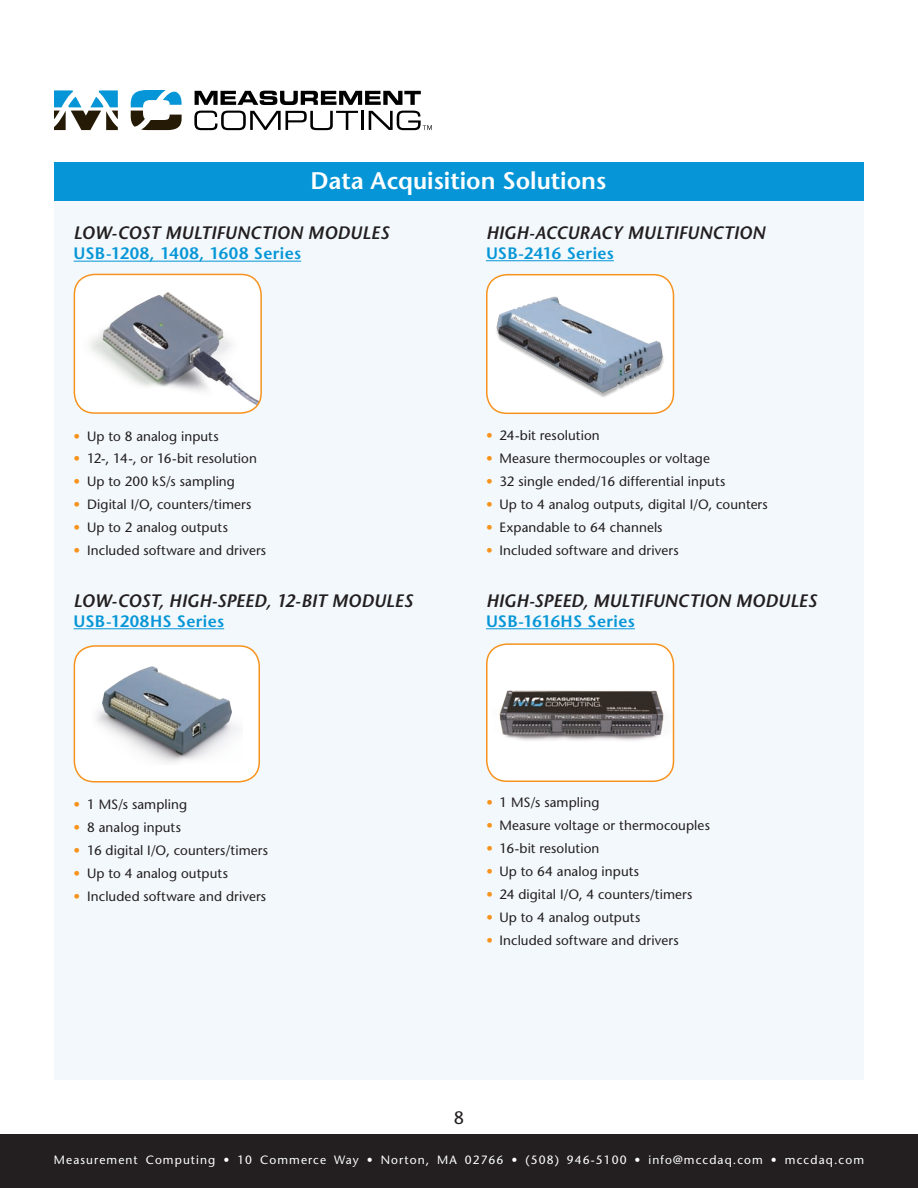
<style>
.page{position:relative;width:918px;height:1188px;background:#fff}
.page>*{position:absolute;margin:0;border:0;box-sizing:border-box;transform-origin:0 0}
.t1{font:600 24px "Stone Sans";color:#fff}
.t2{font:italic 600 18px "Stone Sans";color:#231f20}
.t3{font:18px "Stone Sans";color:#231f20}
.t4{font:600 16.5px "Stone Sans";letter-spacing:.02em;color:#0696d7}
.t5{font:13.5px "Stone Sans";letter-spacing:.01em;color:#231f20}
.t6{font:12px "Stone Sans";letter-spacing:.09em;color:#fff}
.s1{color:#f7931d}
.s2{font-weight:700;font-style:italic;color:#f7931d}
</style>
<div class="page">
<div style="left:0;top:1134px;width:918px;height:54px;background:#231f20"></div>
<div style="left:54px;top:196px;width:810px;height:884px;background:#f2f8fc"></div>
<div style="left:54px;top:162px;width:810px;height:38px;background:#0696d7"></div>
<hr style="left:74px;top:261px;width:227px;height:1px;background:#0696d7">
<hr style="left:74px;top:628px;width:150px;height:1px;background:#0696d7">
<hr style="left:486px;top:628px;width:149px;height:1px;background:#0696d7">
<img style="left:74px;top:277px;width:187px;height:133px">
<div style="left:74px;top:274px;width:188px;height:140px;border:2px solid #f7931d;border-radius:20px"></div>
<div style="left:487px;top:644px;width:187px;height:137px;background:#fff;border-radius:20px"></div>
<img style="left:499px;top:690px;width:165px;height:51px">
<div style="left:486px;top:643px;width:188px;height:139px;border:2px solid #f7931d;border-radius:20px"></div>
<div style="left:74px;top:646px;width:185px;height:136px;background:#fff;border-radius:20px"></div>
<img style="left:96px;top:666px;width:142px;height:97px">
<div style="left:74px;top:645px;width:186px;height:138px;border:2px solid #f7931d;border-radius:20px"></div>
<svg style="left:195px;top:91px;width:226px;height:14px"></svg>
<svg style="left:194px;top:111px;width:164px;height:19px"></svg>
<hr style="left:361px;top:111px;width:3px;height:19px;background:#010000">
<svg style="left:369px;top:111px;width:63px;height:19px"></svg>
<svg style="left:54px;top:90px;width:64px;height:40px"></svg>
<svg style="left:131px;top:90px;width:51px;height:40px"></svg>
<hr style="left:486px;top:260px;width:128px;height:1px;background:#0696d7">
<div style="left:487px;top:275px;width:187px;height:138px;background:#fff;border-radius:20px"></div>
<img style="left:487px;top:288px;width:187px;height:121px">
<div style="left:486px;top:274px;width:188px;height:140px;border:2px solid #f7931d;border-radius:20px"></div>
<h1 class="t1" style="left:311px;top:165px;width:297px">Data Acquisition Solutions</h1>
<h2 class="t2" style="left:74px;top:222px;width:317px">LOW-COST MULTIFUNCTION MODULES</h2>
<p class="t4" style="left:74px;top:243px;width:229px">USB-1208, 1408, 1608 Series</p>
<h2 class="t2" style="left:486px;top:221px;width:65px">HIGH-ACCU</h2>
<h2 class="t2" style="left:579px;top:221px;width:188px">RACY MULTIFUNCTION</h2>
<p class="t4" style="left:486px;top:243px;width:129px">USB-2416 Series</p>
<p class="t5" style="left:74px;top:428px;width:147px"><span class="s1">•</span> Up to 8 analog inputs</p>
<p class="t5" style="left:74px;top:450px;width:185px"><span class="s1">•</span> 12-, 14-, or 16-bit resolution</p>
<p class="t5" style="left:74px;top:473px;width:163px"><span class="s1">•</span> Up to 200 kS/s sampling</p>
<p class="t5" style="left:74px;top:496px;width:179px"><span class="s1">•</span> Digital I/O, counters/timers</p>
<p class="t5" style="left:74px;top:519px;width:156px"><span class="s1">•</span> Up to 2 analog outputs</p>
<p class="t5" style="left:74px;top:542px;width:194px"><span class="s1">•</span> Included software and drivers</p>
<h2 class="t2" style="left:74px;top:589px;width:341px">LOW-COST, HIGH-SPEED, 12-BIT MODULES</h2>
<p class="t4" style="left:74px;top:611px;width:152px">USB-1208HS Series</p>
<p class="t5" style="left:74px;top:796px;width:115px"><span class="s1">•</span> 1 MS/s sampling</p>
<p class="t5" style="left:74px;top:819px;width:109px"><span class="s1">•</span> 8 analog inputs</p>
<p class="t5" style="left:74px;top:842px;width:196px"><span class="s1">•</span> 16 digital I/O, counters/timers</p>
<p class="t5" style="left:74px;top:865px;width:156px"><span class="s1">•</span> Up to 4 analog outputs</p>
<p class="t5" style="left:74px;top:888px;width:194px"><span class="s1">•</span> Included software and drivers</p>
<p class="t5" style="left:486px;top:427px;width:115px"><span class="s1">•</span> 24-bit resolution</p>
<p class="t5" style="left:486px;top:450px;width:225px"><span class="s1">•</span> Measure thermocouples or voltage</p>
<p class="t5" style="left:486px;top:473px;width:241px"><span class="s1">•</span> 32 single ended/16 differential inputs</p>
<p class="t5" style="left:486px;top:496px;width:283px"><span class="s1">•</span> Up to 4 analog outputs, digital I/O, counters</p>
<p class="t5" style="left:486px;top:519px;width:178px"><span class="s1">•</span> Expandable to 64 channels</p>
<p class="t5" style="left:486px;top:542px;width:194px"><span class="s1">•</span> Included software and drivers</p>
<h2 class="t2" style="left:486px;top:589px;width:332px">HIGH-SPEED, MULTIFUNCTION MODULES</h2>
<p class="t4" style="left:486px;top:611px;width:150px">USB-1616HS Series</p>
<p class="t5" style="left:486px;top:794px;width:115px"><span class="s2">•</span> 1 MS/s sampling</p>
<p class="t5" style="left:486px;top:817px;width:225px"><span class="s2">•</span> Measure voltage or thermocouples</p>
<p class="t5" style="left:486px;top:840px;width:115px"><span class="s2">•</span> 16-bit resolution</p>
<p class="t5" style="left:486px;top:863px;width:155px"><span class="s2">•</span> Up to 64 analog inputs</p>
<p class="t5" style="left:486px;top:886px;width:208px"><span class="s2">•</span> 24 digital I/O, 4 counters/timers</p>
<p class="t5" style="left:486px;top:909px;width:156px"><span class="s2">•</span> Up to 4 analog outputs</p>
<p class="t5" style="left:486px;top:932px;width:194px"><span class="s2">•</span> Included software and drivers</p>
<h2 class="t3" style="left:454px;top:1107px;width:12px">8</h2>
<p class="t6" style="left:54px;top:1152px;width:812px">Measurement Computing • 10 Commerce Way • Norton, MA 02766 • (508) 946-5100 • info@mccdaq.com • mccdaq.com</p>
</div>
